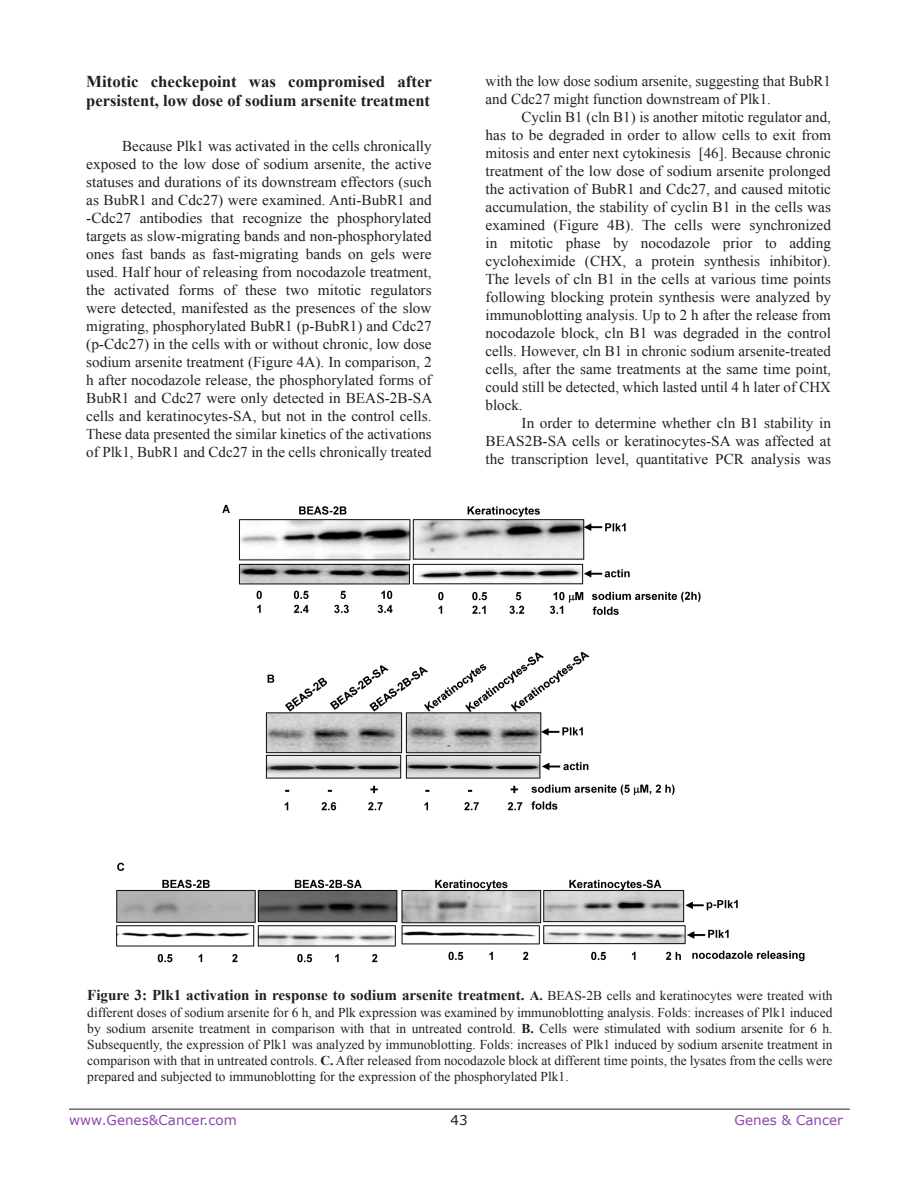
<style>
.page{position:relative;width:918px;height:1188px;background:#fff}
.page>*{position:absolute;margin:0;border:0;box-sizing:border-box;transform-origin:0 0}
.SubHeading{font:700 16.5px/19.8px "Times New Roman";color:#221f22}
.BodyText{font:15px/18px "Times New Roman";color:#221f22;text-align:justify}
.FigureText{font:700 15px "Times New Roman";color:#231f20}
.FigureText-2{font:13.5px/16.2px "Times New Roman";color:#231f20;text-align:justify}
.t1{font:13.5px "Verdana";color:#8e44ad}
.t2{font:13.5px "Verdana";color:#221f22}
.s1{font-size:13.5px;color:#221f22}
.s2{font-weight:400;font-size:13.5px}
.s3{font-weight:700;color:#221f22}
</style>
<div class="page">
<hr style="left:69px;top:1109px;width:781px;height:1px;background:#231f20">
<img style="left:116px;top:504px;width:689px;height:459px">
<p class="SubHeading" style="left:86px;top:71px;width:347px">Mitotic checkepoint was compromised after persistent, low dose of sodium arsenite treatment</p>
<p class="BodyText" style="left:86px;top:137px;width:348px;text-indent:36px">Because Plk1 was activated in the cells chronically exposed to the low dose of sodium arsenite, the active statuses and durations of its downstream effectors (such as BubR1 and Cdc27) were examined. Anti-BubR1 and -Cdc27 antibodies that recognize the phosphorylated targets as slow-migrating bands and non-phosphorylated ones fast bands as fast-migrating bands on gels were used. Half hour of releasing from nocodazole treatment, the activated forms of these two mitotic regulators were detected, manifested as the presences of the slow migrating, phosphorylated BubR1 (p-BubR1) and Cdc27 (p-Cdc27) in the cells with or without chronic, low dose sodium arsenite treatment (Figure 4A). In comparison, 2 h after nocodazole release, the phosphorylated forms of BubR1 and Cdc27 were only detected in BEAS-2B-SA cells and keratinocytes-SA, but not in the control cells.<br>These data presented the similar kinetics of the activations of Plk1, BubR1 and Cdc27 in the cells chronically treated</p>
<p class="BodyText" style="left:486px;top:72px;width:347px">with the low dose sodium arsenite, suggesting that BubR1 and Cdc27 might function downstream of Plk1.</p>
<p class="BodyText" style="left:486px;top:108px;width:347px;text-indent:36px">Cyclin B1 (cln B1) is another mitotic regulator and, has to be degraded in order to allow cells to exit from mitosis and enter next cytokinesis [46]. Because chronic treatment of the low dose of sodium arsenite prolonged the activation of BubR1 and Cdc27, and caused mitotic accumulation, the stability of cyclin B1 in the cells was examined (Figure 4B). The cells were synchronized in mitotic phase by nocodazole prior to adding cycloheximide (CHX, a protein synthesis inhibitor).<br>The levels of cln B1 in the cells at various time points following blocking protein synthesis were analyzed by immunoblotting analysis. Up to 2 h after the release from nocodazole block, cln B1 was degraded in the control cells. However, cln B1 in chronic sodium arsenite-treated cells, after the same treatments at the same time point, could still be detected, which lasted until 4 h later of CHX block.</p>
<p class="BodyText" style="left:486px;top:414px;width:347px;text-indent:36px">In order to determine whether cln B1 stability in BEAS2B-SA cells or keratinocytes-SA was affected at the transcription level, quantitative PCR analysis was</p>
<p class="FigureText" style="left:87px;top:985px;width:747px">Figure 3: Plk1 activation in response to sodium arsenite treatment. <span class="s1">A.</span> <span class="s2">BEAS-2B cells and keratinocytes were treated with</span></p>
<p class="FigureText-2" style="left:87px;top:1004px;width:747px">different doses of sodium arsenite for 6 h, and Plk expression was examined by immunoblotting analysis. Folds: increases of Plk1 induced by sodium arsenite treatment in comparison with that in untreated controld. <span class="s3">B.</span> Cells were stimulated with sodium arsenite for 6 h.<br>Subsequently, the expression of Plk1 was analyzed by immunoblotting. Folds: increases of Plk1 induced by sodium arsenite treatment in comparison with that in untreated controls. <span class="s3">C.</span> After released from nocodazole block at different time points, the lysates from the cells were prepared and subjected to immunoblotting for the expression of the phosphorylated Plk1.</p>
<p class="t1" style="left:69px;top:1111px;width:169px">www.Genes&amp;Cancer.com</p>
<p class="t2" style="left:450px;top:1111px;width:19px">43</p>
<p class="t1" style="left:735px;top:1111px;width:110px">Genes &amp; Cancer</p>
</div>
